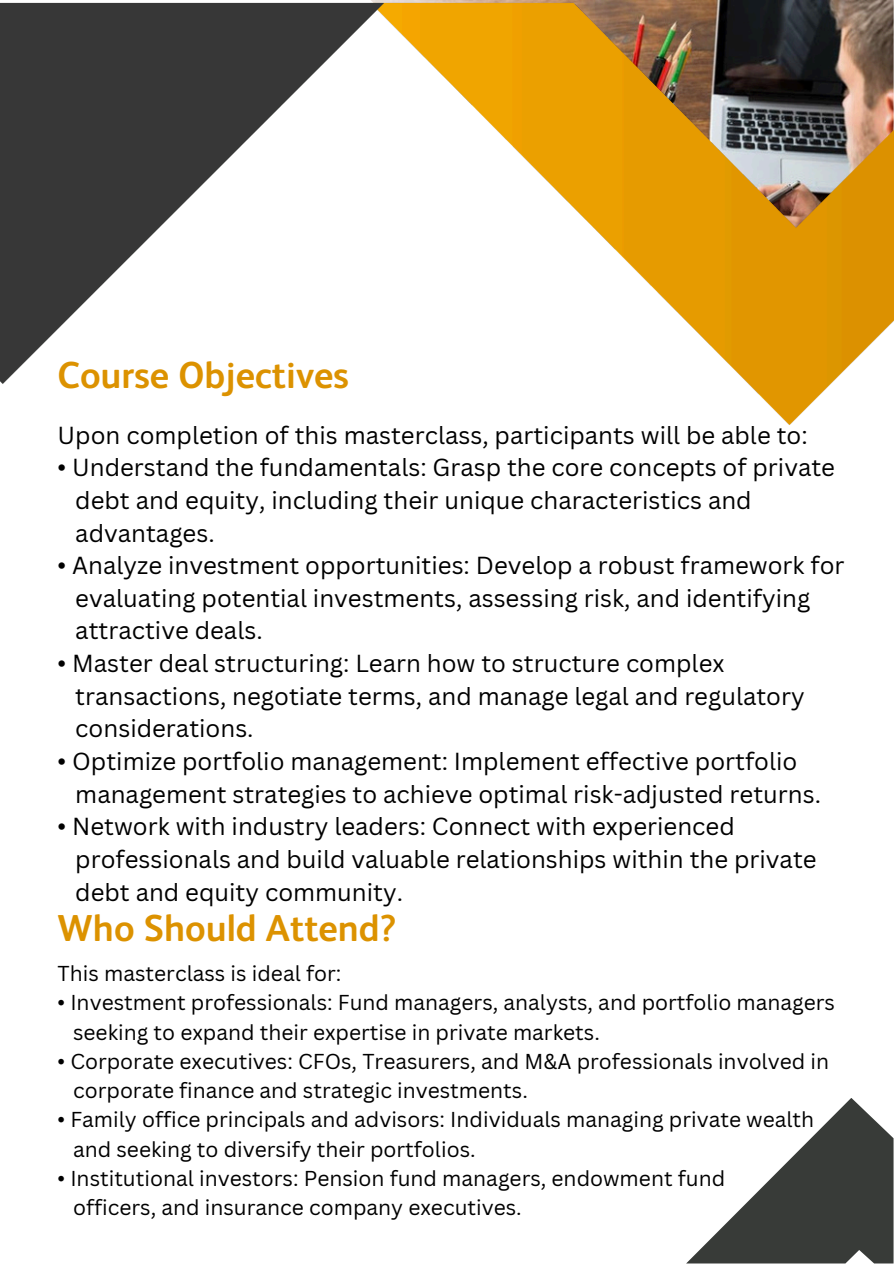
<style>
.page{position:relative;width:894px;height:1264px;background:#fff}
.page>*{position:absolute;margin:0;border:0;box-sizing:border-box;transform-origin:0 0}
.t1{font:700 37.5px "FS Albert Arabic";color:#dc9200}
.t2{font:24px/32.7px "Canva Sans";color:#000}
.t3{font:21px "Canva Sans";color:#000}
</style>
<div class="page">
<img style="left:0;top:0;width:893px;height:425px">
<svg style="left:686px;top:1098px;width:207px;height:165px"></svg>
<p class="t1" style="left:58px;top:353px;width:293px">Course Objectives</p>
<h1 class="t2" style="left:58px;top:418px;width:751px">Upon completion of this masterclass, participants will be able to:</h1>
<h1 class="t2" style="left:75px;top:450px;width:761px;text-indent:-18px">• Understand the fundamentals: Grasp the core concepts of private debt and equity, including their unique characteristics and advantages.</h1>
<h1 class="t2" style="left:75px;top:548px;width:770px;text-indent:-18px">• Analyze investment opportunities: Develop a robust framework for evaluating potential investments, assessing risk, and identifying attractive deals.</h1>
<h1 class="t2" style="left:75px;top:646px;width:730px;text-indent:-18px">• Master deal structuring: Learn how to structure complex transactions, negotiate terms, and manage legal and regulatory considerations.</h1>
<h1 class="t2" style="left:75px;top:744px;width:747px;text-indent:-18px">• Optimize portfolio management: Implement effective portfolio management strategies to achieve optimal risk-adjusted returns.</h1>
<h1 class="t2" style="left:75px;top:809px;width:742px;text-indent:-18px">• Network with industry leaders: Connect with experienced professionals and build valuable relationships within the private debt and equity community.</h1>
<h2 class="t1" style="left:58px;top:905px;width:340px">Who Should Attend?</h2>
<h1 class="t3" style="left:58px;top:958px;width:285px">This masterclass is ideal for:</h1>
<p class="t3" style="left:58px;top:987px;width:778px">• Investment professionals: Fund managers, analysts, and portfolio managers</p>
<p class="t3" style="left:73px;top:1017px;width:528px">seeking to expand their expertise in private markets.</p>
<p class="t3" style="left:58px;top:1046px;width:772px">• Corporate executives: CFOs, Treasurers, and M&amp;A professionals involved in</p>
<p class="t3" style="left:73px;top:1075px;width:456px">corporate finance and strategic investments.</p>
<p class="t3" style="left:58px;top:1104px;width:757px">• Family office principals and advisors: Individuals managing private wealth</p>
<p class="t3" style="left:73px;top:1134px;width:404px">and seeking to diversify their portfolios.</p>
<p class="t3" style="left:58px;top:1163px;width:669px">• Institutional investors: Pension fund managers, endowment fund</p>
<p class="t3" style="left:73px;top:1192px;width:450px">officers, and insurance company executives.</p>
</div>
